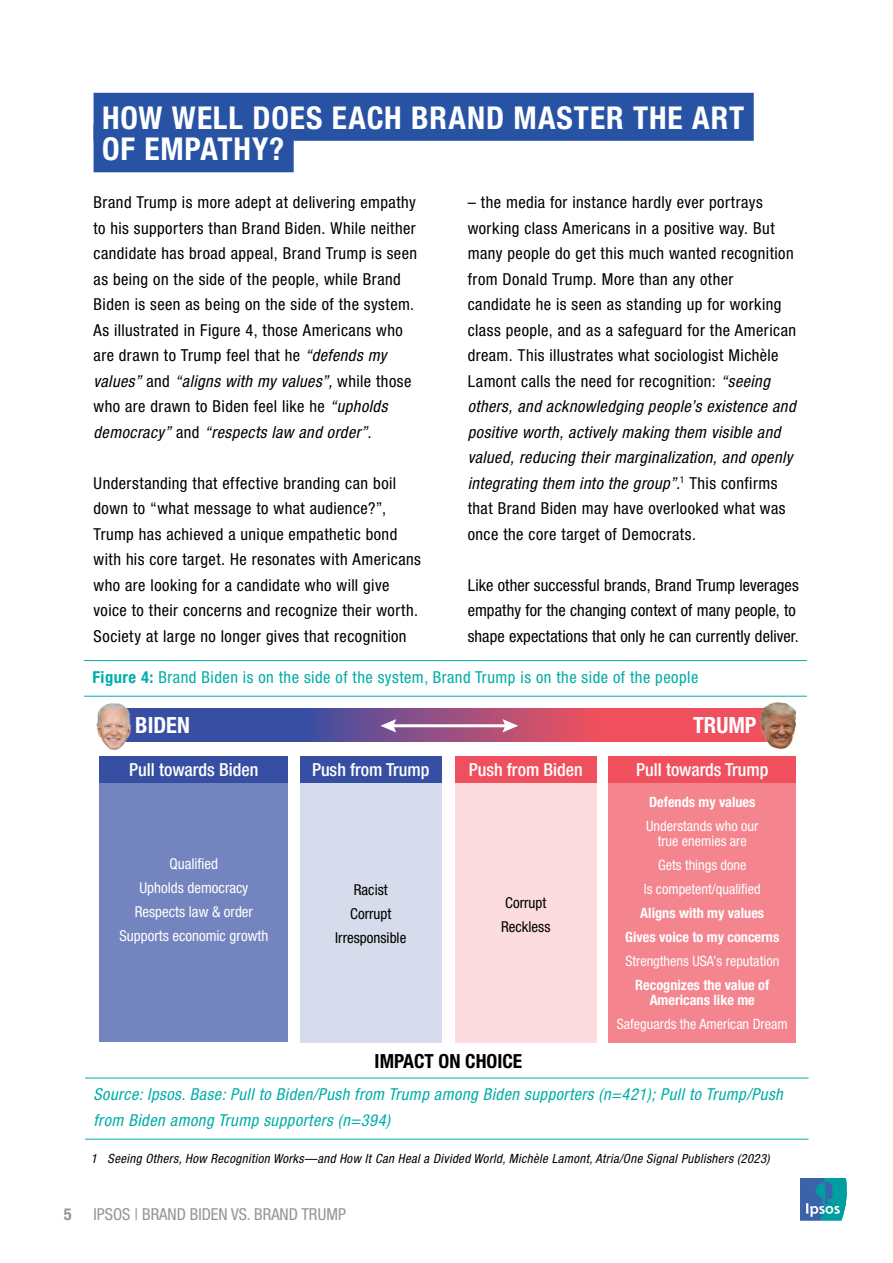
<style>
.page{position:relative;width:893px;height:1263px;background:#fff}
.page>*{position:absolute;margin:0;border:0;box-sizing:border-box;transform-origin:0 0}
.t1{font:700 condensed 31.5px/31.5px "Helvetica Neue LT Pro";letter-spacing:.025em;color:#fff}
.t2{font:700 condensed 22.35px "Helvetica Neue LT Pro";color:#fff}
.t3{font:700 condensed 19.5px "Helvetica Neue LT Pro";color:#000}
.t4{font:500 condensed 18px "Helvetica Neue LT Pro";color:#fff}
.Body_copy{font:condensed 16.5px/25.5px "Helvetica Neue LT Pro";letter-spacing:.025em;color:#000}
.Body_copy-2{font:condensed 16.5px/25.5px "Helvetica Neue LT Pro";letter-spacing:.005em;color:#000}
.Figure_Footer{font:italic condensed 16.5px/25.5px "Helvetica Neue LT Pro";letter-spacing:.03em;color:#00ada8}
.Figure_Header{font:condensed 16.5px "Helvetica Neue LT Pro";letter-spacing:.03em;color:#00ada8}
.t5{font:condensed 16.5px "Helvetica Neue LT Pro";color:#939598}
.t6{font:700 condensed 16.5px "Helvetica Neue LT Pro";color:#939598}
.t7{font:condensed 15px/24px "Helvetica Neue LT Pro";color:#fff;text-align:center}
.t8{font:condensed 15px/24px "Helvetica Neue LT Pro";color:#000;text-align:center}
.t9{font:condensed 14.25px/24px "Helvetica Neue LT Pro";color:#fff;text-align:center}
.t10{font:italic condensed 12.75px "Helvetica Neue LT Pro";letter-spacing:.03em;color:#000}
.s1{font-style:italic}
.s2{font-weight:700}
</style>
<div class="page">
<div style="left:94px;top:93px;width:660px;height:48px;background:#2852a4"></div>
<div style="left:94px;top:124px;width:200px;height:48px;background:#2852a4"></div>
<hr style="left:84px;top:696px;width:723px;height:1px;background:#00ada8">
<hr style="left:84px;top:660px;width:723px;height:1px;background:#00ada8">
<div style="left:99px;top:756px;width:189px;height:286px;background:#7384be"></div>
<div style="left:99px;top:756px;width:189px;height:26px;background:#374fa2"></div>
<div style="left:608px;top:761px;width:188px;height:282px;background:#f4848d"></div>
<div style="left:608px;top:756px;width:188px;height:26px;background:#f0505d"></div>
<div style="left:300px;top:761px;width:141px;height:282px;background:#d7dcec"></div>
<div style="left:300px;top:756px;width:141px;height:26px;background:#374fa2"></div>
<div style="left:455px;top:761px;width:141px;height:282px;background:#fcdcdf"></div>
<div style="left:455px;top:756px;width:141px;height:26px;background:#f0505d"></div>
<svg style="left:134px;top:709px;width:625px;height:32px;background:#944f80"></svg>
<hr style="left:391px;top:724px;width:116px;height:3px;background:#fff">
<svg style="left:380px;top:719px;width:16px;height:13px"></svg>
<svg style="left:502px;top:719px;width:16px;height:13px"></svg>
<img style="left:96px;top:703px;width:38px;height:47px">
<img style="left:759px;top:702px;width:37px;height:47px">
<hr style="left:85px;top:1139px;width:724px;height:1px;background:#00ada8">
<hr style="left:85px;top:1078px;width:724px;height:1px;background:#00ada8">
<svg style="left:800px;top:1178px;width:47px;height:42px;background:#368caf"></svg>
<h1 class="t1" style="left:102px;top:102px;width:644px">HOW WELL DOES EACH BRAND MASTER THE ART<br>OF EMPATHY?</h1>
<p class="Body_copy" style="left:94px;top:190px;width:325px">Brand Trump is more adept at delivering empathy to his supporters than Brand Biden. While neither candidate has broad appeal, Brand Trump is seen as being on the side of the people, while Brand Biden is seen as being on the side of the system.<br>As illustrated in Figure 4, those Americans who are drawn to Trump feel that he <span class="s1">“defends my values”</span> and <span class="s1">“aligns with my values”,</span> while those who are drawn to Biden feel like he <span class="s1">“upholds democracy”</span> and <span class="s1">“respects law and order”.</span></p>
<p class="Body_copy" style="left:94px;top:470px;width:329px">Understanding that effective branding can boil down to “what message to what audience?”, Trump has achieved a unique empathetic bond with his core target. He resonates with Americans who are looking for a candidate who will give voice to their concerns and recognize their worth.<br>Society at large no longer gives that recognition</p>
<p class="Body_copy" style="left:468px;top:190px;width:330px">– the media for instance hardly ever portrays working class Americans in a positive way. But many people do get this much wanted recognition from Donald Trump. More than any other candidate he is seen as standing up for working class people, and as a safeguard for the American dream. This illustrates what sociologist Michèle Lamont calls the need for recognition: <span class="s1">“seeing others, and acknowledging people’s existence and positive worth, actively making them visible and valued, reducing their marginalization, and openly integrating them into the group”.</span><sup>1</sup> This confirms that Brand Biden may have overlooked what was once the core target of Democrats.</p>
<p class="Body_copy-2" style="left:468px;top:572px;width:333px">Like other successful brands, Brand Trump leverages empathy for the changing context of many people, to shape expectations that only he can currently deliver.</p>
<p class="Figure_Header" style="left:92px;top:667px;width:607px"><span class="s2">Figure 4:</span> Brand Biden is on the side of the system, Brand Trump is on the side of the people</p>
<p class="t2" style="left:135px;top:712px;width:56px">BIDEN</p>
<p class="t2" style="left:693px;top:712px;width:65px">TRUMP</p>
<p class="t4" style="left:129px;top:759px;width:131px">Pull towards Biden</p>
<p class="t7" style="left:119px;top:851px;width:150px">Qualified<br>Upholds democracy<br>Respects law &amp; order<br>Supports economic growth</p>
<p class="t4" style="left:312px;top:759px;width:119px">Push from Trump</p>
<p class="t4" style="left:469px;top:759px;width:116px">Push from Biden</p>
<p class="t8" style="left:335px;top:877px;width:73px">Racist<br>Corrupt<br>Irresponsible</p>
<p class="t8" style="left:501px;top:890px;width:51px;text-align:left">Corrupt<br>Reckless</p>
<p class="t3" style="left:375px;top:1049px;width:149px">IMPACT ON CHOICE</p>
<p class="t4" style="left:636px;top:759px;width:134px">Pull towards Trump</p>
<p class="t9" style="left:646px;top:790px;width:114px;text-align:left"><span class="s2">Defends my values<br></span>Understands who our</p>
<p class="t9" style="left:625px;top:829px;width:156px">true enemies are<br>Gets things done<br>Is competent/qualified<br><span class="s2">Aligns with my values<br>Gives voice to my concerns<br></span>Strengthens USA’s reputation<br><span class="s2">Recognizes the value of</span></p>
<p class="t9" style="left:617px;top:988px;width:172px"><span class="s2">Americans like me<br></span>Safeguards the American Dream</p>
<p class="Figure_Footer" style="left:94px;top:1082px;width:691px">Source: Ipsos. Base: Pull to Biden/Push from Trump among Biden supporters (n=421); Pull to Trump/Push from Biden among Trump supporters (n=394)</p>
<p class="t10" style="left:91px;top:1151px;width:680px">1 Seeing Others, How Recognition Works—and How It Can Heal a Divided World, Michèle Lamont, Atria/One Signal Publishers (2023)</p>
<p class="t6" style="left:64px;top:1204px;width:9px">5</p>
<p class="t5" style="left:94px;top:1205px;width:254px">IPSOS | BRAND BIDEN VS. BRAND TRUMP</p>
</div>
